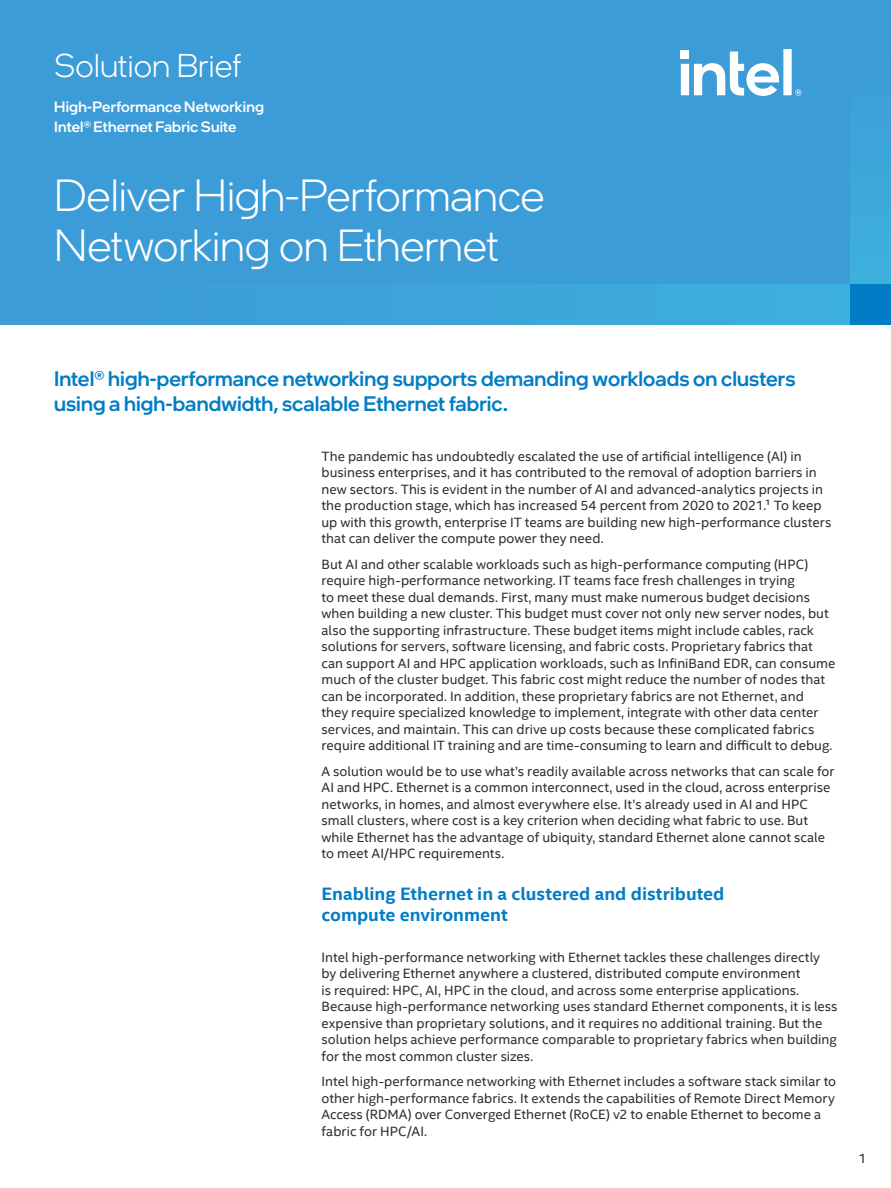
<style>
.page{position:relative;width:891px;height:1188px;background:#fff}
.page>*{position:absolute;margin:0;border:0;box-sizing:border-box;transform-origin:0 0}
.t1{font:300 45px/49.5px "Intel One Display";letter-spacing:-.005em;color:#fff}
.t2{font:300 33px "Intel One Display";color:#fff}
.t3{font:500 21px/25.2px "Intel One Display";letter-spacing:.005em;color:#007dc5}
.t4{font:700 18px/21px "Intel Clear";color:#007dc5}
.t5{font:500 15px/19.2px "Intel One Display";letter-spacing:.01em;color:#fff}
.t6{font:13.5px/16.5px "Intel Clear";color:#2d2e2e}
.t7{font:13.5px "Intel Clear";color:#2e3031}
</style>
<div class="page">
<div style="left:0;top:0;width:891px;height:305px;background:#3c9cd7"></div>
<svg style="left:681px;top:49px;width:120px;height:47px"></svg>
<div style="left:0;top:284px;width:891px;height:41px;background:#3da3d8"></div>
<div style="left:850px;top:53px;width:41px;height:252px;background:#3da6d9"></div>
<div style="left:850px;top:284px;width:41px;height:41px;background:#007dc5"></div>
<h2 class="t2" style="left:54px;top:45px;width:189px">Solution Brief</h2>
<p class="t5" style="left:54px;top:97px;width:211px">High-Performance Networking<br>Intel® Ethernet Fabric Suite</p>
<h1 class="t1" style="left:54px;top:170px;width:492px">Deliver High-Performance<br>Networking on Ethernet</h1>
<h3 class="t3" style="left:54px;top:366px;width:743px">Intel® high-performance networking supports demanding workloads on clusters using a high-bandwidth, scalable Ethernet fabric.</h3>
<p class="t6" style="left:322px;top:448px;width:511px">The pandemic has undoubtedly escalated the use of artificial intelligence (AI) in business enterprises, and it has contributed to the removal of adoption barriers in new sectors. This is evident in the number of AI and advanced-analytics projects in the production stage, which has increased 54 percent from 2020 to 2021.¹ To keep up with this growth, enterprise IT teams are building new high-performance clusters that can deliver the compute power they need.</p>
<p class="t6" style="left:322px;top:556px;width:515px">But AI and other scalable workloads such as high-performance computing (HPC) require high-performance networking. IT teams face fresh challenges in trying<br>to meet these dual demands. First, many must make numerous budget decisions when building a new cluster. This budget must cover not only new server nodes, but also the supporting infrastructure. These budget items might include cables, rack solutions for servers, software licensing, and fabric costs. Proprietary fabrics that can support AI and HPC application workloads, such as InfiniBand EDR, can consume much of the cluster budget. This fabric cost might reduce the number of nodes that can be incorporated. In addition, these proprietary fabrics are not Ethernet, and<br>they require specialized knowledge to implement, integrate with other data center services, and maintain. This can drive up costs because these complicated fabrics require additional IT training and are time-consuming to learn and difficult to debug.</p>
<p class="t6" style="left:322px;top:763px;width:515px">A solution would be to use what’s readily available across networks that can scale for AI and HPC. Ethernet is a common interconnect, used in the cloud, across enterprise networks, in homes, and almost everywhere else. It’s already used in AI and HPC small clusters, where cost is a key criterion when deciding what fabric to use. But while Ethernet has the advantage of ubiquity, standard Ethernet alone cannot scale to meet AI/HPC requirements.</p>
<h3 class="t4" style="left:322px;top:884px;width:404px">Enabling Ethernet in a clustered and distributed compute environment</h3>
<p class="t6" style="left:322px;top:949px;width:517px">Intel high-performance networking with Ethernet tackles these challenges directly by delivering Ethernet anywhere a clustered, distributed compute environment<br>is required: HPC, AI, HPC in the cloud, and across some enterprise applications.<br>Because high-performance networking uses standard Ethernet components, it is less expensive than proprietary solutions, and it requires no additional training. But the solution helps achieve performance comparable to proprietary fabrics when building for the most common cluster sizes.</p>
<p class="t6" style="left:322px;top:1073px;width:516px">Intel high-performance networking with Ethernet includes a software stack similar to other high-performance fabrics. It extends the capabilities of Remote Direct Memory Access (RDMA) over Converged Ethernet (RoCE) v2 to enable Ethernet to become a fabric for HPC/AI.</p>
<p class="t7" style="left:858px;top:1150px;width:10px">1</p>
</div>
